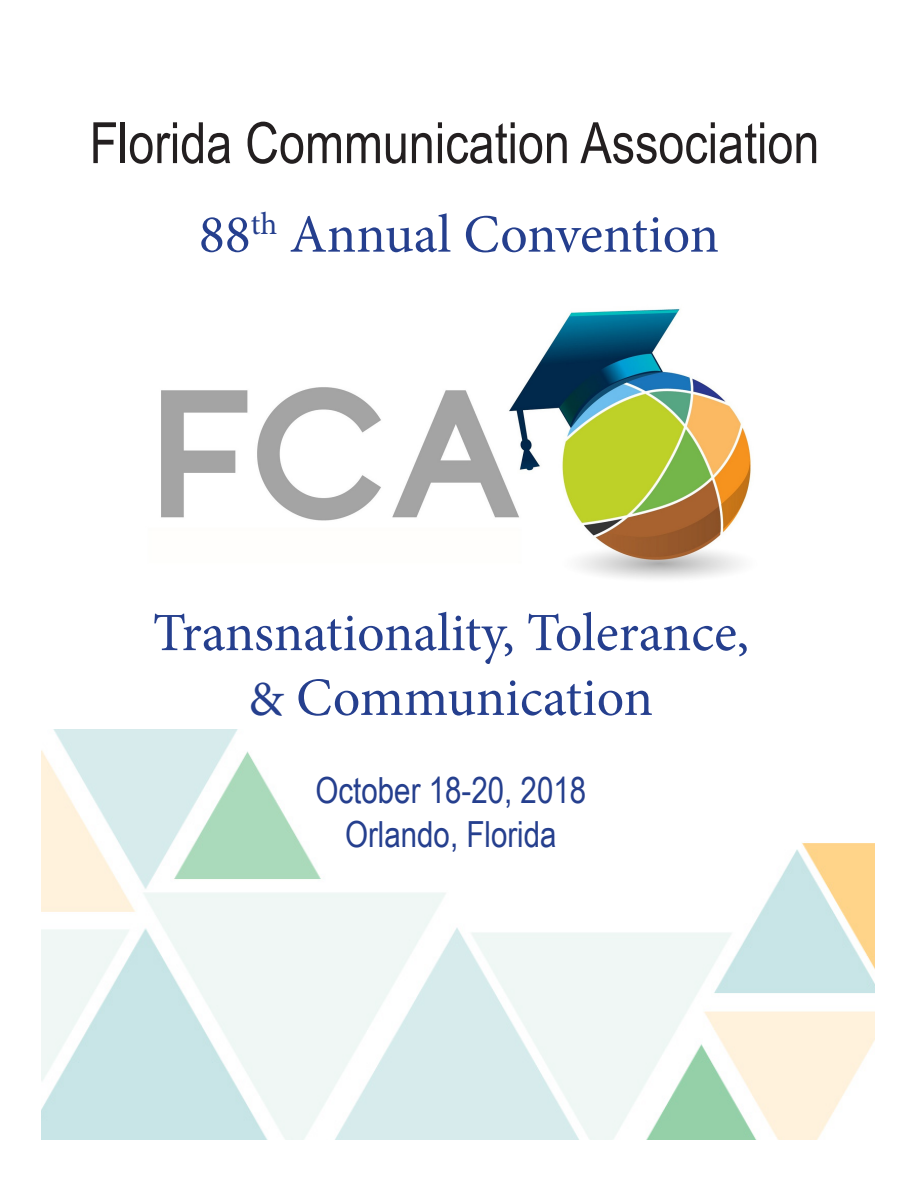
<style>
.page{position:relative;width:918px;height:1188px;background:#fff}
.page>*{position:absolute;margin:0;border:0;box-sizing:border-box;transform-origin:0 0}
.t1{font:57px "Arial Narrow";color:#231f20}
.t2{font:54px/64.8px "Minion Pro";color:#253f8e;text-align:center}
.t3{font:36px/43.2px "Arial Narrow";color:#253f8e;text-align:center}
.s1{font-size:49.5px}
</style>
<div class="page">
<img style="left:41px;top:729px;width:834px;height:410px">
<img style="left:161px;top:308px;width:590px;height:271px">
<p class="t1" style="left:89px;top:101px;width:732px">Florida Communication Association</p>
<p class="t2" style="left:199px;top:202px;width:522px">88<sup>th</sup> Annual Convention</p>
<p class="t2" style="left:153px;top:601px;width:598px">Transnationality, Tolerance, <span class="s1">&amp;</span> Communication</p>
<p class="t3" style="left:315px;top:768px;width:272px">October 18-20, 2018<br>Orlando, Florida</p>
</div>
